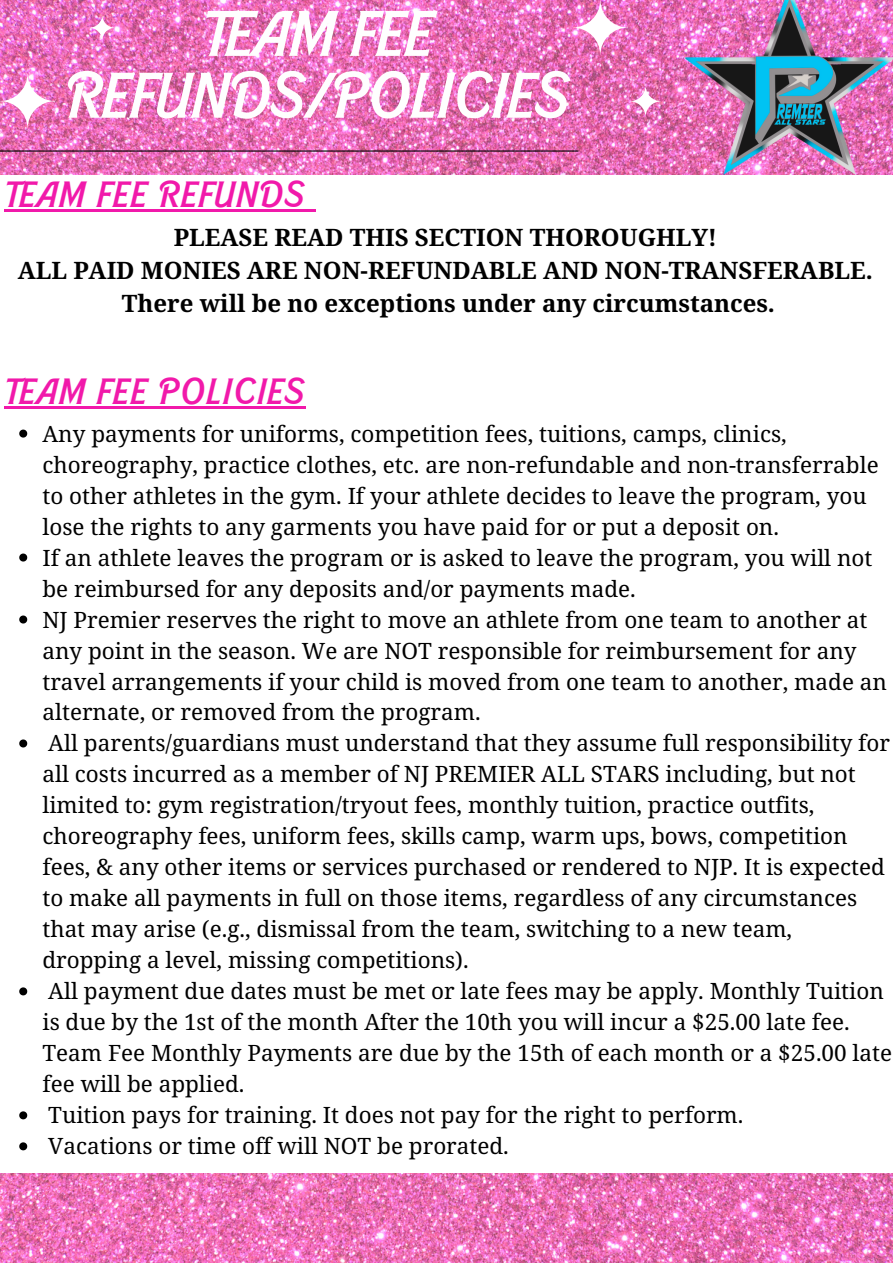
<style>
.page{position:relative;width:893px;height:1264px;background:#fff}
.page>*{position:absolute;margin:0;border:0;box-sizing:border-box;transform-origin:0 0}
.t1{font:italic 500 62.25px/61.8px "Barbie";color:#fefefe;text-align:center}
.t2{font:italic 500 35.55px "Barbie";letter-spacing:.04em;color:#f119aa}
.t3{font:700 24px "Noto Serif Ethiopic";color:#000}
.t4{font:22.5px/31px "Noto Serif Ethiopic";color:#000}
</style>
<div class="page">
<img style="left:0;top:0;width:892px;height:1262px">
<div style="left:0;top:175px;width:892px;height:998px;background:#fff"></div>
<hr style="left:0;top:150px;width:578px;height:2px;background:#000">
<img style="left:679px;top:0;width:213px;height:175px">
<svg style="left:19px;top:429px;width:8px;height:8px"></svg>
<svg style="left:19px;top:553px;width:8px;height:8px"></svg>
<svg style="left:19px;top:615px;width:8px;height:8px"></svg>
<svg style="left:19px;top:739px;width:8px;height:8px"></svg>
<svg style="left:19px;top:987px;width:8px;height:8px"></svg>
<svg style="left:19px;top:1111px;width:8px;height:8px"></svg>
<svg style="left:19px;top:1142px;width:8px;height:8px"></svg>
<hr style="left:4px;top:209px;width:301px;height:3px;background:#f119aa">
<svg style="left:305px;top:209px;width:11px;height:3px"></svg>
<hr style="left:4px;top:405px;width:301px;height:3px;background:#f119aa">
<img style="left:572px;top:0;width:55px;height:55px">
<img style="left:0;top:74px;width:55px;height:55px">
<svg style="left:629px;top:85px;width:32px;height:32px"></svg>
<svg style="left:89px;top:15px;width:26px;height:26px"></svg>
<p class="t1" style="left:64px;top:4px;width:506px">TEAM FEE<br>REFUNDS/POLICIES</p>
<p class="t2" style="left:4px;top:177px;width:301px">TEAM FEE REFUNDS</p>
<p class="t3" style="left:174px;top:220px;width:544px">PLEASE READ THIS SECTION THOROUGHLY!</p>
<p class="t3" style="left:18px;top:253px;width:856px">ALL PAID MONIES ARE NON-REFUNDABLE AND NON-TRANSFERABLE.</p>
<p class="t3" style="left:122px;top:286px;width:654px">There will be no exceptions under any circumstances.</p>
<p class="t2" style="left:4px;top:374px;width:301px">TEAM FEE POLICIES</p>
<p class="t4" style="left:42px;top:417px;width:837px">Any payments for uniforms, competition fees, tuitions, camps, clinics, choreography, practice clothes, etc. are non-refundable and non-transferrable to other athletes in the gym. If your athlete decides to leave the program, you lose the rights to any garments you have paid for or put a deposit on.</p>
<p class="t4" style="left:42px;top:541px;width:831px">If an athlete leaves the program or is asked to leave the program, you will not be reimbursed for any deposits and/or payments made.</p>
<p class="t4" style="left:42px;top:603px;width:846px">NJ Premier reserves the right to move an athlete from one team to another at any point in the season. We are NOT responsible for reimbursement for any travel arrangements if your child is moved from one team to another, made an alternate, or removed from the program.</p>
<p class="t4" style="left:42px;top:727px;width:849px">All parents/guardians must understand that they assume full responsibility for all costs incurred as a member of NJ PREMIER ALL STARS including, but not limited to: gym registration/tryout fees, monthly tuition, practice outfits, choreography fees, uniform fees, skills camp, warm ups, bows, competition fees, &amp; any other items or services purchased or rendered to NJP. It is expected to make all payments in full on those items, regardless of any circumstances that may arise (e.g., dismissal from the team, switching to a new team, dropping a level, missing competitions).</p>
<p class="t4" style="left:42px;top:975px;width:851px">All payment due dates must be met or late fees may be apply. Monthly Tuition is due by the 1st of the month After the 10th you will incur a $25.00 late fee.<br>Team Fee Monthly Payments are due by the 15th of each month or a $25.00 late fee will be applied.</p>
<p class="t4" style="left:48px;top:1099px;width:696px">Tuition pays for training. It does not pay for the right to perform.</p>
<p class="t4" style="left:48px;top:1130px;width:462px">Vacations or time off will NOT be prorated.</p>
</div>
